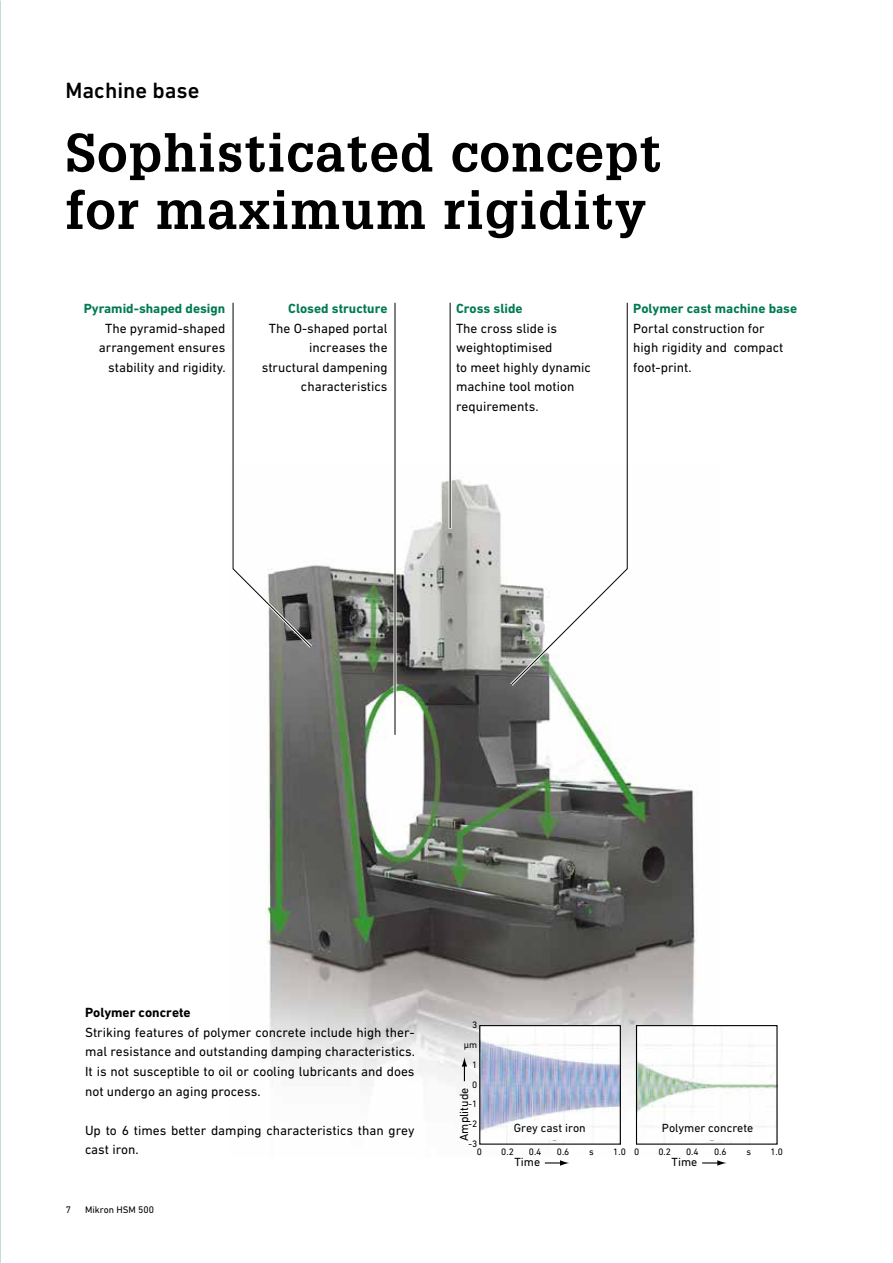
<style>
.page{position:relative;width:893px;height:1263px;background:#fff}
.page>*{position:absolute;margin:0;border:0;box-sizing:border-box;transform-origin:0 0}
.t1{font:700 52.8px/57.4px "Glypha LT Pro";letter-spacing:.025em;color:#000}
.t2{font:500 22.5px "DIN Next W1 G";color:#000}
.t3{font:13.5px/19.5px "DIN Next W1 G";color:#000}
.t4{font:700 13.5px "DIN Next W1 G";color:#007a53}
.t5{font:700 13.5px "DIN Next W1 G";color:#000}
.t6{font:12px "DIN Next W1 G";color:#000}
.t7{font:9.75px "DIN Next W1 G";color:#000}
.t8{font:9.45px/19.8px "DIN Next W1 G";color:#000;text-align:right}
</style>
<div class="page">
<img style="left:0;top:454px;width:1px;height:613px">
<img style="left:265px;top:479px;width:431px;height:616px">
<hr style="left:393px;top:303px;width:3px;height:432px;background:#fff">
<hr style="left:449px;top:303px;width:3px;height:226px;background:#fff">
<hr style="left:626px;top:303px;width:3px;height:266px;background:#fff">
<hr style="left:233px;top:303px;width:1px;height:266px;background:#000">
<hr style="left:395px;top:303px;width:1px;height:432px;background:#000">
<hr style="left:450px;top:303px;width:1px;height:225px;background:#000">
<hr style="left:627px;top:303px;width:1px;height:266px;background:#000">
<svg style="left:232px;top:564px;width:83px;height:87px"></svg>
<svg style="left:507px;top:564px;width:125px;height:125px"></svg>
<svg style="left:479px;top:1024px;width:299px;height:121px"></svg>
<svg style="left:462px;top:1057px;width:5px;height:24px"></svg>
<svg style="left:545px;top:1160px;width:24px;height:6px"></svg>
<svg style="left:702px;top:1160px;width:24px;height:6px"></svg>
<div style="left:529px;top:1128px;width:46px;height:11px;background:#fff"></div>
<div style="left:674px;top:1128px;width:57px;height:11px;background:#fff"></div>
<h2 class="t2" style="left:66px;top:77px;width:135px">Machine base</h2>
<h1 class="t1" style="left:66px;top:123px;width:597px">Sophisticated concept for maximum rigidity</h1>
<p class="t4" style="left:84px;top:300px;width:143px">Pyramid-shaped design</p>
<p class="t3" style="left:99px;top:318px;width:128px;text-align:right">The pyramid-shaped arrangement ensures stability and rigidity.</p>
<p class="t4" style="left:288px;top:300px;width:101px">Closed structure</p>
<p class="t3" style="left:262px;top:318px;width:127px;text-align:right">The O-shaped portal increases the structural dampening characteristics</p>
<p class="t4" style="left:456px;top:300px;width:68px">Cross slide</p>
<p class="t3" style="left:456px;top:318px;width:136px">The cross slide is weightoptimised<br>to meet highly dynamic machine tool motion requirements.</p>
<p class="t4" style="left:633px;top:300px;width:165px">Polymer cast machine base</p>
<p class="t3" style="left:633px;top:318px;width:152px">Portal construction for high rigidity and compact foot-print.</p>
<p class="t5" style="left:85px;top:1005px;width:107px">Polymer concrete</p>
<p class="t3" style="left:85px;top:1022px;width:331px;text-align:justify">Striking features of polymer concrete include high ther&shy;mal resistance and outstanding damping characteristics.<br>It is not susceptible to oil or cooling lubricants and does not undergo an aging process.</p>
<p class="t3" style="left:85px;top:1120px;width:331px">Up to 6 times better damping characteristics than grey cast iron.</p>
<p class="t6" style="left:514px;top:1121px;width:73px">Grey cast iron</p>
<p class="t6" style="left:662px;top:1121px;width:93px">Polymer concrete</p>
<p class="t8" style="left:464px;top:1015px;width:15px">3 µm<br>1<br>0 -1 -2 -3</p>
<p class="t6" style="left:457px;top:1141px;width:55px;rotate:-90deg">Amplitude</p>
<p class="t8" style="left:477px;top:1141px;width:7px">0</p>
<p class="t8" style="left:501px;top:1141px;width:14px">0.2</p>
<p class="t8" style="left:529px;top:1141px;width:14px">0.4</p>
<p class="t8" style="left:557px;top:1141px;width:14px">0.6</p>
<p class="t8" style="left:589px;top:1141px;width:6px">s</p>
<p class="t8" style="left:613px;top:1141px;width:28px">1.0 0</p>
<p class="t8" style="left:658px;top:1141px;width:14px">0.2</p>
<p class="t8" style="left:686px;top:1141px;width:14px">0.4</p>
<p class="t8" style="left:714px;top:1141px;width:14px">0.6</p>
<p class="t8" style="left:746px;top:1141px;width:6px">s</p>
<p class="t8" style="left:770px;top:1141px;width:14px">1.0</p>
<p class="t7" style="left:66px;top:1204px;width:7px">7</p>
<p class="t7" style="left:85px;top:1204px;width:71px">Mikron HSM 500</p>
<p class="t6" style="left:514px;top:1155px;width:27px">Time</p>
<p class="t6" style="left:672px;top:1155px;width:27px">Time</p>
</div>
